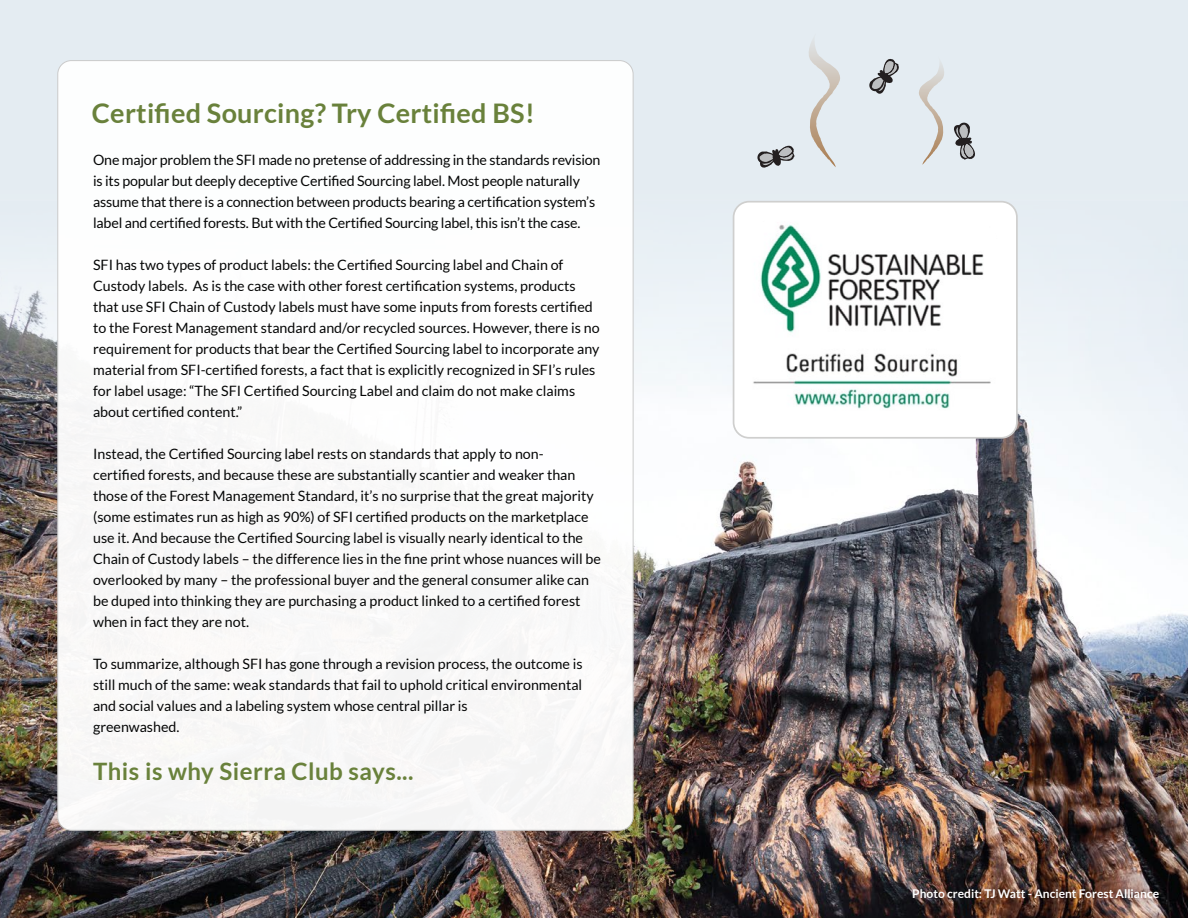
<style>
.page{position:relative;width:1188px;height:918px;background:#fff}
.page>*{position:absolute;margin:0;border:0;box-sizing:border-box;transform-origin:0 0}
.t1{font:700 27px "Lato";letter-spacing:.01em;color:#69813b}
.t2{font:700 24px "Lato";letter-spacing:.02em;color:#69813b}
.t3{font:14.25px/21px "Lato";color:#050606}
.t4{font:700 12px "Lato";color:#fff}
</style>
<div class="page">
<img style="left:0;top:410px;width:1188px;height:508px">
<svg style="left:0;top:0;width:1188px;height:410px;background:#e3eaf0"></svg>
<div style="left:58px;top:61px;width:575px;height:769px;background:#fff;border-radius:14px"></div>
<div style="left:734px;top:202px;width:283px;height:236px;background:#fff;border-radius:16px"></div>
<div style="left:733px;top:201px;width:285px;height:238px;border:2px solid #cfcfce;border-radius:16px"></div>
<img style="left:753px;top:224px;width:238px;height:185px">
<svg style="left:805px;top:32px;width:35px;height:135px;background:#dee1e2"></svg>
<svg style="left:756px;top:142px;width:39px;height:27px"></svg>
<svg style="left:868px;top:56px;width:31px;height:38px"></svg>
<svg style="left:919px;top:56px;width:60px;height:109px;background:#d8dde0"></svg>
<h1 class="t1" style="left:92px;top:98px;width:444px">Certified Sourcing? Try Certified BS!</h1>
<p class="t3" style="left:93px;top:149px;width:509px">One major problem the SFI made no pretense of addressing in the standards revision is its popular but deeply deceptive Certified Sourcing label. Most people naturally assume that there is a connection between products bearing a certification system’s label and certified forests. But with the Certified Sourcing label, this isn’t the case.</p>
<p class="t3" style="left:93px;top:254px;width:508px">SFI has two types of product labels: the Certified Sourcing label and Chain of Custody labels. As is the case with other forest certification systems, products that use SFI Chain of Custody labels must have some inputs from forests certified to the Forest Management standard and/or recycled sources. However, there is no requirement for products that bear the Certified Sourcing label to incorporate any material from SFI-certified forests, a fact that is explicitly recognized in SFI’s rules for label usage: “The SFI Certified Sourcing Label and claim do not make claims about certified content.”</p>
<p class="t3" style="left:93px;top:443px;width:509px">Instead, the Certified Sourcing label rests on standards that apply to non-<br>certified forests, and because these are substantially scantier and weaker than those of the Forest Management Standard, it’s no surprise that the great majority (some estimates run as high as 90%) of SFI certified products on the marketplace use it. And because the Certified Sourcing label is visually nearly identical to the Chain of Custody labels – the difference lies in the fine print whose nuances will be overlooked by many – the professional buyer and the general consumer alike can be duped into thinking they are purchasing a product linked to a certified forest when in fact they are not.</p>
<p class="t3" style="left:93px;top:653px;width:491px">To summarize, although SFI has gone through a revision process, the outcome is still much of the same: weak standards that fail to uphold critical environmental and social values and a labeling system whose central pillar is<br>greenwashed.</p>
<h2 class="t2" style="left:93px;top:757px;width:322px">This is why Sierra Club says...</h2>
<p class="t4" style="left:912px;top:887px;width:248px">Photo credit: TJ Watt - Ancient Forest Alliance</p>
</div>
